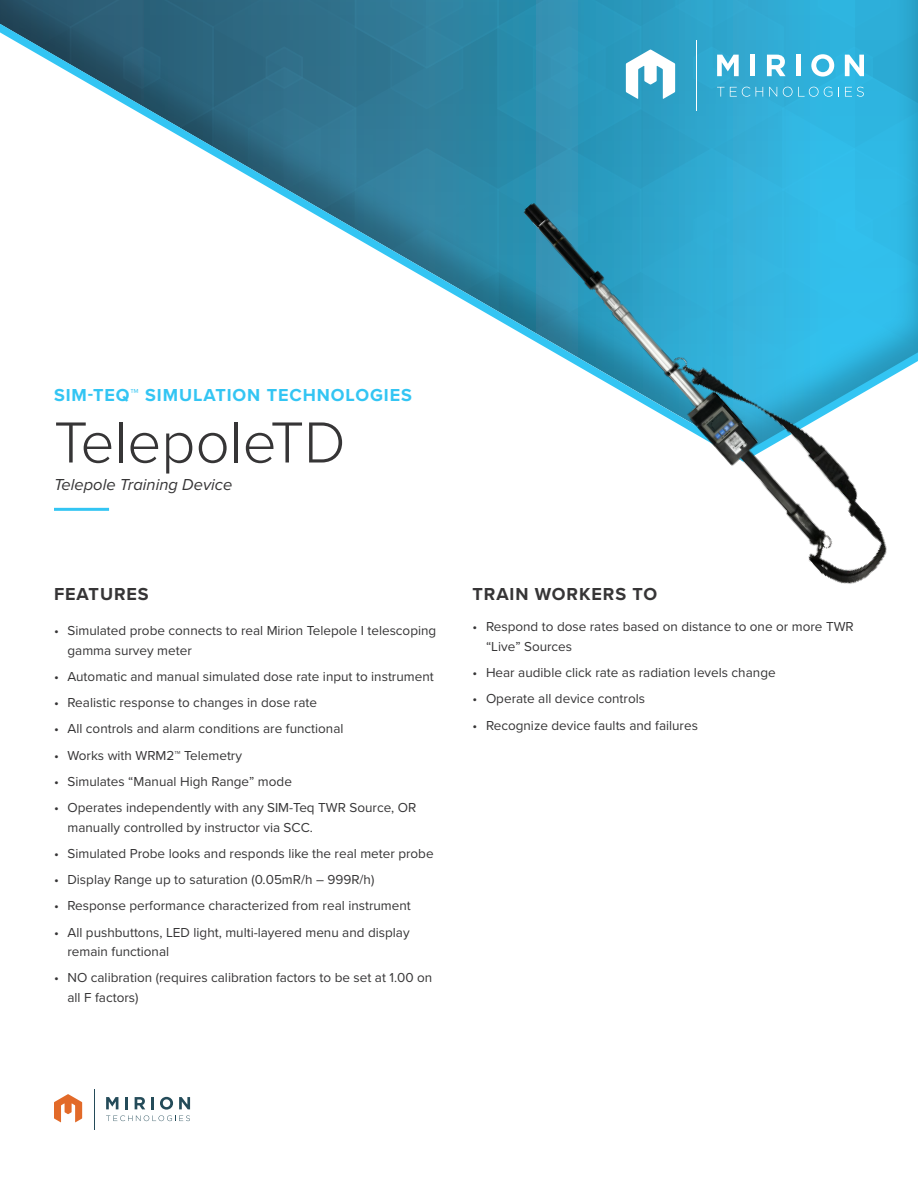
<style>
.page{position:relative;width:918px;height:1188px;background:#fff}
.page>*{position:absolute;margin:0;border:0;box-sizing:border-box;transform-origin:0 0}
.Main_Header{font:300 60px "Proxima Nova";color:#363536}
.Small_Header{font:700 18px "Proxima Nova";letter-spacing:.05em;color:#33c5f3}
.Small_Header-2{font:700 18px "Proxima Nova";letter-spacing:.05em;color:#363536}
.subheader{font:italic 16.5px "Proxima Nova";color:#363536}
.t1{font:13.5px/19.5px "Proxima Nova";color:#363536}
.s1{font-weight:400}
</style>
<div class="page">
<hr style="left:94px;top:1089px;width:1px;height:40px;background:#244b59">
<svg style="left:106px;top:1097px;width:84px;height:24px"></svg>
<svg style="left:54px;top:1094px;width:28px;height:28px"></svg>
<hr style="left:54px;top:508px;width:55px;height:3px;background:#33c5f3">
<svg style="left:0;top:4px;width:918px;height:242px"></svg>
<img style="left:370px;top:58px;width:548px;height:526px">
<p class="Small_Header" style="left:54px;top:381px;width:360px">SIM-TEQ<span class="s1">™</span> SIMULATION TECHNOLOGIES</p>
<p class="Main_Header" style="left:54px;top:398px;width:293px">TelepoleTD</p>
<p class="subheader" style="left:54px;top:473px;width:180px">Telepole Training Device</p>
<p class="Small_Header-2" style="left:54px;top:581px;width:96px">FEATURES</p>
<p class="Small_Header-2" style="left:472px;top:581px;width:186px">TRAIN WORKERS TO</p>
<p class="t1" style="left:68px;top:620px;width:370px;text-indent:-14px">• Simulated probe connects to real Mirion Telepole I telescoping gamma survey meter</p>
<p class="t1" style="left:54px;top:666px;width:381px">• Automatic and manual simulated dose rate input to instrument</p>
<p class="t1" style="left:54px;top:692px;width:265px">• Realistic response to changes in dose rate</p>
<p class="t1" style="left:54px;top:718px;width:291px">• All controls and alarm conditions are functional</p>
<p class="t1" style="left:54px;top:745px;width:190px">• Works with WRM2™ Telemetry</p>
<p class="t1" style="left:54px;top:771px;width:239px">• Simulates “Manual High Range” mode</p>
<p class="t1" style="left:68px;top:797px;width:350px;text-indent:-14px">• Operates independently with any SIM-Teq TWR Source, OR manually controlled by instructor via SCC.</p>
<p class="t1" style="left:54px;top:843px;width:381px">• Simulated Probe looks and responds like the real meter probe</p>
<p class="t1" style="left:54px;top:869px;width:322px">• Display Range up to saturation (0.05mR/h – 999R/h)</p>
<p class="t1" style="left:54px;top:895px;width:358px">• Response performance characterized from real instrument</p>
<p class="t1" style="left:68px;top:922px;width:344px;text-indent:-14px">• All pushbuttons, LED light, multi-layered menu and display remain functional</p>
<p class="t1" style="left:68px;top:967px;width:366px;text-indent:-14px">• NO calibration (requires calibration factors to be set at 1.00 on all F factors)</p>
<p class="t1" style="left:486px;top:616px;width:369px;text-indent:-14px">• Respond to dose rates based on distance to one or more TWR “Live” Sources</p>
<p class="t1" style="left:472px;top:662px;width:305px">• Hear audible click rate as radiation levels change</p>
<p class="t1" style="left:472px;top:688px;width:174px">• Operate all device controls</p>
<p class="t1" style="left:472px;top:715px;width:227px">• Recognize device faults and failures</p>
</div>
